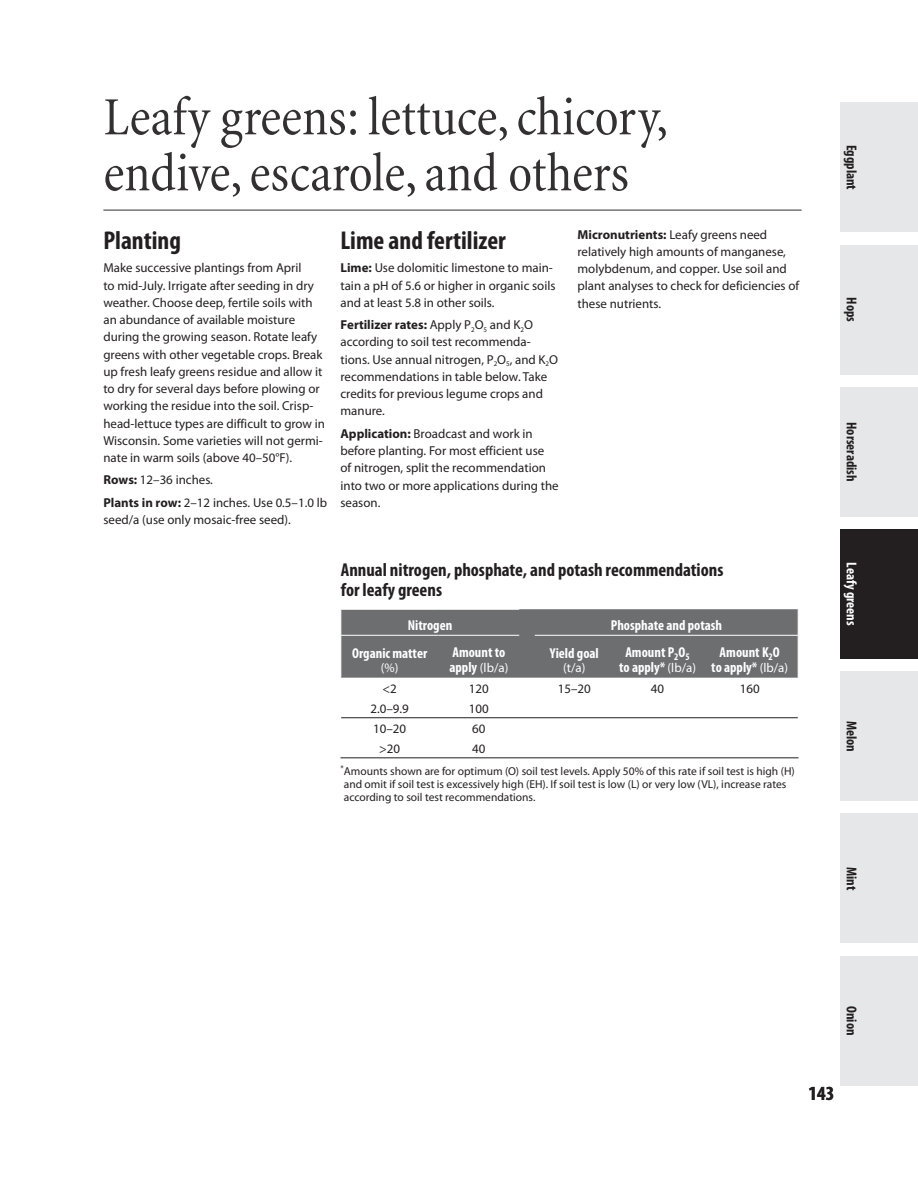
<style>
.page{position:relative;width:918px;height:1188px;background:#fff}
.page>*{position:absolute;margin:0;border:0;box-sizing:border-box;transform-origin:0 0}
.t1{font:condensed 54.6px/56.1px "Minion";letter-spacing:-.005em;color:#323031}
.t2{font:700 condensed 25.8px "Myriad Pro";color:#231f20}
.t3{font:700 condensed 20.1px "Myriad Pro";color:#231f20}
.t4{font:700 condensed 18.75px/20.1px "Myriad Pro";color:#231f20}
.t5{font:700 condensed 14.4px/15.8px "Myriad Pro";color:#fff;text-align:center}
.t6{font:700 condensed 14.4px "Myriad Pro";color:#231f20}
.t7{font:12.9px/17.2px "Myriad Pro";color:#231f20}
.t8{font:12.9px "Myriad Pro";color:#fff}
.t9{font:11.55px/12.9px "Myriad Pro";color:#231f20}
.s1{font-weight:700}
.s2{font-weight:400;font-stretch:normal;font-size:12.9px}
.s3{font-weight:700;font-stretch:condensed;font-size:14.4px}
</style>
<div class="page">
<div style="left:840px;top:103px;width:78px;height:129px;background:#e6e7e8"></div>
<div style="left:840px;top:245px;width:78px;height:129px;background:#e6e7e8"></div>
<div style="left:840px;top:387px;width:78px;height:129px;background:#e6e7e8"></div>
<div style="left:840px;top:529px;width:78px;height:130px;background:#231f20"></div>
<div style="left:840px;top:672px;width:78px;height:129px;background:#e6e7e8"></div>
<div style="left:840px;top:814px;width:78px;height:129px;background:#e6e7e8"></div>
<div style="left:840px;top:956px;width:78px;height:129px;background:#e6e7e8"></div>
<hr style="left:103px;top:210px;width:699px;height:1px;background:#323031">
<hr style="left:341px;top:717px;width:457px;height:1px;background:#231f20">
<hr style="left:340px;top:757px;width:459px;height:1px;background:#231f20">
<div style="left:340px;top:609px;width:458px;height:69px;background:#6d6e70"></div>
<hr style="left:439px;top:609px;width:80px;height:1px;background:#fff">
<hr style="left:340px;top:635px;width:99px;height:1px;background:#fff">
<hr style="left:340px;top:636px;width:1px;height:41px;background:#fff">
<hr style="left:439px;top:635px;width:80px;height:1px;background:#fff">
<hr style="left:535px;top:635px;width:264px;height:1px;background:#fff">
<h1 class="t1" style="left:103px;top:94px;width:566px">Leafy greens: lettuce, chicory, endive, escarole, and others</h1>
<h2 class="t2" style="left:103px;top:230px;width:79px">Planting</h2>
<p class="t7" style="left:103px;top:260px;width:223px">Make successive plantings from April<br>to mid-July. Irrigate after seeding in dry weather. Choose deep, fertile soils with an abundance of available moisture during the growing season. Rotate leafy greens with other vegetable crops. Break up fresh leafy greens residue and allow it to dry for several days before plowing or working the residue into the soil. Crisp&shy;head-lettuce types are difficult to grow in Wisconsin. Some varieties will not germi&shy;nate in warm soils (above 40–50°F).</p>
<p class="t7" style="left:103px;top:470px;width:225px;line-height:22.4px"><span class="s1">Rows:</span> 12–36 inches.<br><span class="s1">Plants in row:</span> 2–12 inches. Use 0.5–1.0 lb</p>
<p class="t7" style="left:103px;top:512px;width:189px">seed/a (use only mosaic-free seed).</p>
<p class="t7" style="left:578px;top:226px;width:223px"><span class="s1">Micronutrients:</span> Leafy greens need relatively high amounts of manganese, molybdenum, and copper. Use soil and plant analyses to check for deficiencies of these nutrients.</p>
<h2 class="t2" style="left:340px;top:230px;width:167px">Lime and fertilizer</h2>
<p class="t7" style="left:340px;top:260px;width:217px"><span class="s1">Lime:</span> Use dolomitic limestone to main&shy;tain a pH of 5.6 or higher in organic soils and at least 5.8 in other soils.</p>
<p class="t7" style="left:340px;top:317px;width:219px"><span class="s1">Fertilizer rates:</span> Apply P<sub>2</sub>O<sub>5</sub> and K<sub>2</sub>O according to soil test recommenda&shy;tions. Use annual nitrogen, P<sub>2</sub>O<sub>5</sub>, and K<sub>2</sub>O recommendations in table below. Take credits for previous legume crops and manure.</p>
<p class="t7" style="left:340px;top:426px;width:220px"><span class="s1">Application:</span> Broadcast and work in before planting. For most efficient use<br>of nitrogen, split the recommendation into two or more applications during the season.</p>
<h3 class="t4" style="left:341px;top:561px;width:384px">Annual nitrogen, phosphate, and potash recommendations for leafy greens</h3>
<p class="t5" style="left:408px;top:618px;width:46px">Nitrogen</p>
<p class="t5" style="left:611px;top:618px;width:113px">Phosphate and potash</p>
<p class="t5" style="left:352px;top:646px;width:77px">Organic matter</p>
<p class="t8" style="left:381px;top:663px;width:19px">(%)</p>
<p class="t5" style="left:619px;top:645px;width:78px">Amount P<sub>2</sub>O<sub>5 </sub>to apply* <span class="s2">(lb/a)</span></p>
<p class="t5" style="left:711px;top:645px;width:78px">Amount K<sub>2</sub>O<br>to apply* <span class="s2">(lb/a)</span></p>
<p class="t5" style="left:452px;top:645px;width:54px">Amount to</p>
<p class="t8" style="left:449px;top:663px;width:60px"><span class="s3">apply</span> (lb/a)</p>
<p class="t5" style="left:550px;top:646px;width:50px">Yield goal</p>
<p class="t8" style="left:563px;top:663px;width:24px">(t/a)</p>
<p class="t7" style="left:383px;top:680px;width:16px">&lt;2</p>
<p class="t7" style="left:469px;top:680px;width:21px">120</p>
<p class="t7" style="left:558px;top:680px;width:34px">15–20</p>
<p class="t7" style="left:651px;top:680px;width:15px">40</p>
<p class="t7" style="left:740px;top:680px;width:21px">160</p>
<p class="t7" style="left:371px;top:700px;width:40px">2.0–9.9</p>
<p class="t7" style="left:469px;top:700px;width:21px">100</p>
<p class="t7" style="left:373px;top:720px;width:34px">10–20</p>
<p class="t7" style="left:472px;top:720px;width:15px">60</p>
<p class="t7" style="left:379px;top:741px;width:22px">&gt;20</p>
<p class="t7" style="left:472px;top:741px;width:15px">40</p>
<p class="t9" style="left:340px;top:765px;width:456px"><sup>*</sup> Amounts shown are for optimum (O) soil test levels. Apply 50% of this rate if soil test is high (H) and omit if soil test is excessively high (EH). If soil test is low (L) or very low (VL), increase rates according to soil test recommendations.</p>
<p class="t6" style="left:857px;top:145px;width:47px;rotate:90deg">Eggplant</p>
<p class="t6" style="left:857px;top:297px;width:26px;rotate:90deg">Hops</p>
<p class="t6" style="left:857px;top:422px;width:61px;rotate:90deg">Horseradish</p>
<p class="t5" style="left:859px;top:562px;width:65px;rotate:90deg">Leafy greens</p>
<p class="t6" style="left:857px;top:721px;width:33px;rotate:90deg">Melon</p>
<p class="t6" style="left:857px;top:867px;width:25px;rotate:90deg">Mint</p>
<p class="t6" style="left:857px;top:1006px;width:31px;rotate:90deg">Onion</p>
<h3 class="t3" style="left:809px;top:1086px;width:27px">143</h3>
</div>
